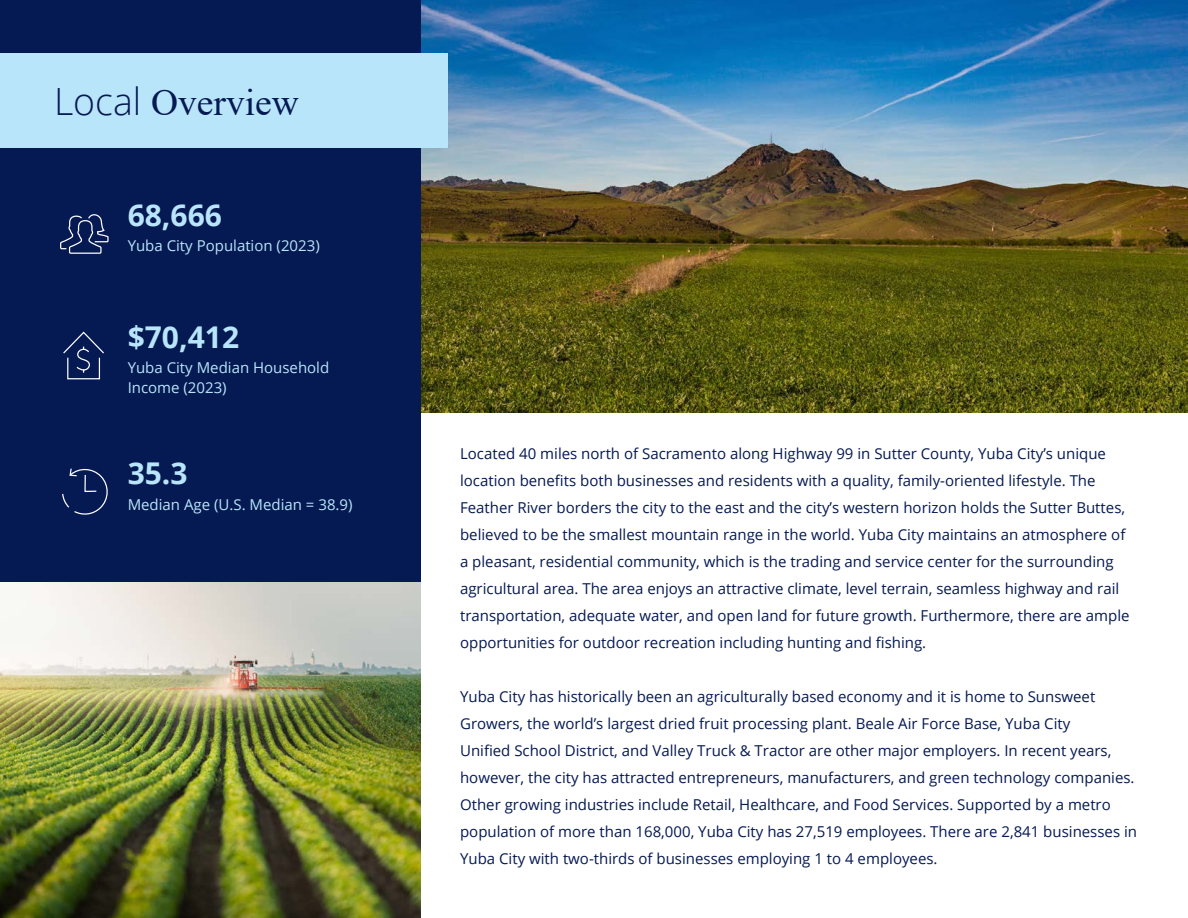
<style>
.page{position:relative;width:1188px;height:918px;background:#fff}
.page>*{position:absolute;margin:0;border:0;box-sizing:border-box;transform-origin:0 0}
.t1{font:600 37.5px "Open Sans";color:#051952}
.t2{font:700 30px "Open Sans";color:#b9e5fa}
.t3{font:15px/27px "Open Sans";color:#051952}
.t4{font:15px/19.5px "Open Sans";color:#b9e5fa}
.s1{font-weight:300}
</style>
<div class="page">
<img style="left:420px;top:0;width:768px;height:413px">
<div style="left:0;top:0;width:420px;height:918px;background:#051952"></div>
<div style="left:0;top:54px;width:447px;height:94px;background:#b9e5fa"></div>
<svg style="left:60px;top:214px;width:49px;height:40px"></svg>
<svg style="left:63px;top:331px;width:41px;height:49px"></svg>
<svg style="left:62px;top:468px;width:46px;height:47px"></svg>
<img style="left:0;top:582px;width:420px;height:336px">
<h1 class="t1" style="left:54px;top:76px;width:246px"><span class="s1">Local</span> Overview</h1>
<h2 class="t2" style="left:128px;top:194px;width:96px">68,666</h2>
<p class="t4" style="left:128px;top:236px;width:194px">Yuba City Population (2023)</p>
<h2 class="t2" style="left:128px;top:316px;width:113px">$70,412</h2>
<p class="t4" style="left:128px;top:358px;width:203px">Yuba City Median Household<br>Income (2023)</p>
<h2 class="t2" style="left:128px;top:452px;width:61px">35.3</h2>
<p class="t4" style="left:128px;top:494px;width:226px">Median Age (U.S. Median = 38.9)</p>
<p class="t3" style="left:460px;top:439px;width:671px">Located 40 miles north of Sacramento along Highway 99 in Sutter County, Yuba City’s unique location benefits both businesses and residents with a quality, family-oriented lifestyle. The Feather River borders the city to the east and the city’s western horizon holds the Sutter Buttes, believed to be the smallest mountain range in the world. Yuba City maintains an atmosphere of a pleasant, residential community, which is the trading and service center for the surrounding agricultural area. The area enjoys an attractive climate, level terrain, seamless highway and rail transportation, adequate water, and open land for future growth. Furthermore, there are ample opportunities for outdoor recreation including hunting and fishing.</p>
<p class="t3" style="left:460px;top:682px;width:679px">Yuba City has historically been an agriculturally based economy and it is home to Sunsweet Growers, the world’s largest dried fruit processing plant. Beale Air Force Base, Yuba City<br>Unified School District, and Valley Truck &amp; Tractor are other major employers. In recent years, however, the city has attracted entrepreneurs, manufacturers, and green technology companies.<br>Other growing industries include Retail, Healthcare, and Food Services. Supported by a metro population of more than 168,000, Yuba City has 27,519 employees. There are 2,841 businesses in Yuba City with two-thirds of businesses employing 1 to 4 employees.</p>
</div>
